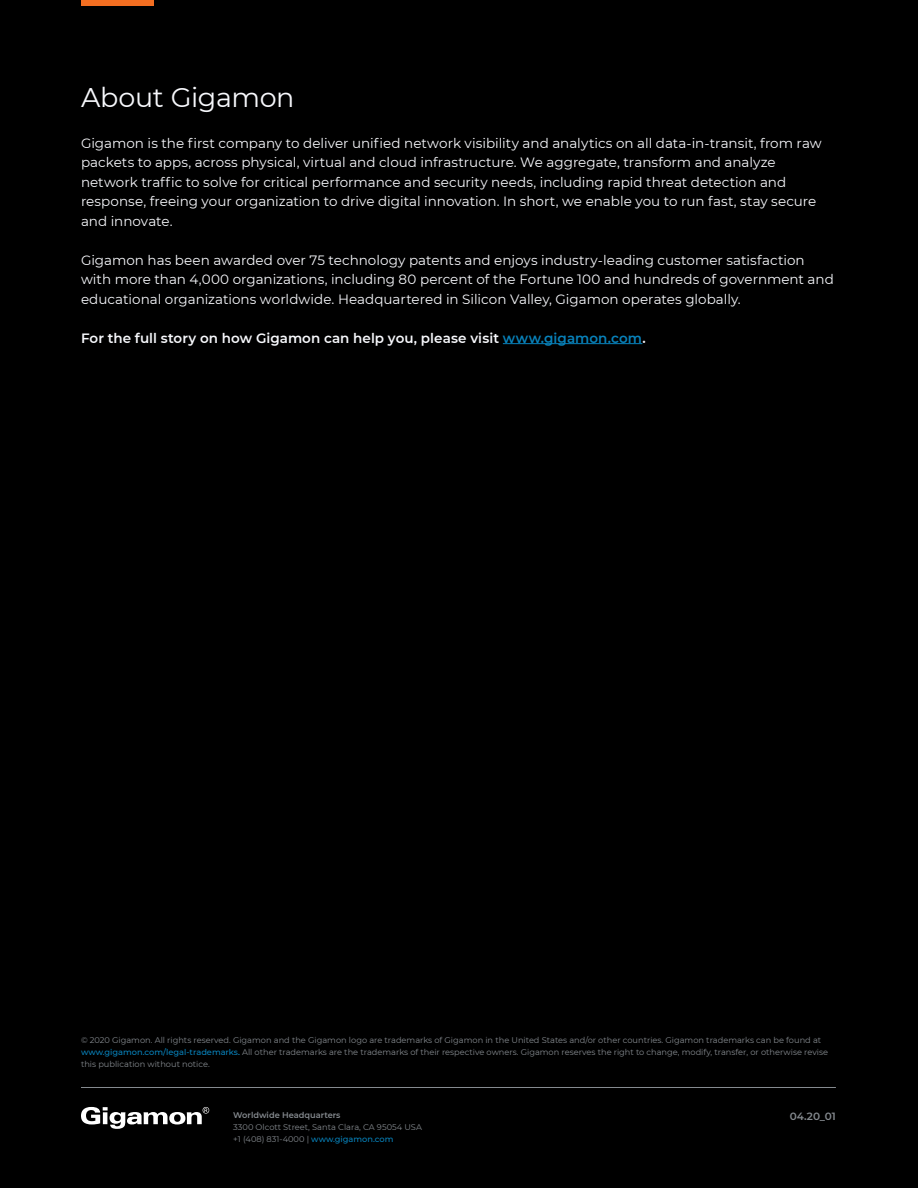
<style>
.page{position:relative;width:918px;height:1188px;background:#000}
.page>*{position:absolute;margin:0;border:0;box-sizing:border-box;transform-origin:0 0}
.t1{font:27px "Montserrat";letter-spacing:-.015em;color:#f7f8fc}
.t2{font:13.5px/19.5px "Montserrat";color:#f7f8fc}
.t3{font:600 13.5px "Montserrat";letter-spacing:.005em;color:#f7f8fc}
.t4{font:600 10.5px "Montserrat";color:#858a8f}
.t5{font:8.25px/12px "Montserrat";color:#858a8f}
.t6{font:600 8.25px "Montserrat";color:#858a8f}
.s1{color:#0882bb}
.s2{font-weight:500;color:#0882bb}
.s3{font-weight:500;color:#1c9ad6}
</style>
<div class="page">
<div style="left:81px;top:0;width:73px;height:6px;background:#f36e21"></div>
<svg style="left:81px;top:1107px;width:128px;height:22px"></svg>
<hr style="left:81px;top:1087px;width:755px;height:1px;background:#858a8f">
<hr style="left:503px;top:343px;width:139px;height:1px;background:#0882bb">
<h1 class="t1" style="left:81px;top:79px;width:215px">About Gigamon</h1>
<p class="t2" style="left:81px;top:133px;width:742px">Gigamon is the first company to deliver unified network visibility and analytics on all data-in-transit, from raw packets to apps, across physical, virtual and cloud infrastructure. We aggregate, transform and analyze network traffic to solve for critical performance and security needs, including rapid threat detection and response, freeing your organization to drive digital innovation. In short, we enable you to run fast, stay secure and innovate.</p>
<p class="t2" style="left:81px;top:250px;width:754px">Gigamon has been awarded over 75 technology patents and enjoys industry-leading customer satisfaction with more than 4,000 organizations, including 80 percent of the Fortune 100 and hundreds of government and educational organizations worldwide. Headquartered in Silicon Valley, Gigamon operates globally.</p>
<p class="t3" style="left:81px;top:328px;width:566px">For the full story on how Gigamon can help you, please visit <span class="s1">www.gigamon.com</span>.</p>
<p class="t5" style="left:81px;top:1034px;width:749px">© 2020 Gigamon. All rights reserved. Gigamon and the Gigamon logo are trademarks of Gigamon in the United States and/or other countries. Gigamon trademarks can be found at <span class="s2">www.gigamon.com/legal-trademarks</span><span class="s3">.</span> All other trademarks are the trademarks of their respective owners. Gigamon reserves the right to change, modify, transfer, or otherwise revise this publication without notice.</p>
<p class="t6" style="left:233px;top:1109px;width:109px">Worldwide Headquarters</p>
<p class="t5" style="left:233px;top:1121px;width:190px">3300 Olcott Street, Santa Clara, CA 95054 USA +1 (408) 831-4000 | <span class="s2">www.gigamon.com</span></p>
<p class="t4" style="left:790px;top:1109px;width:48px">04.20_01</p>
</div>
